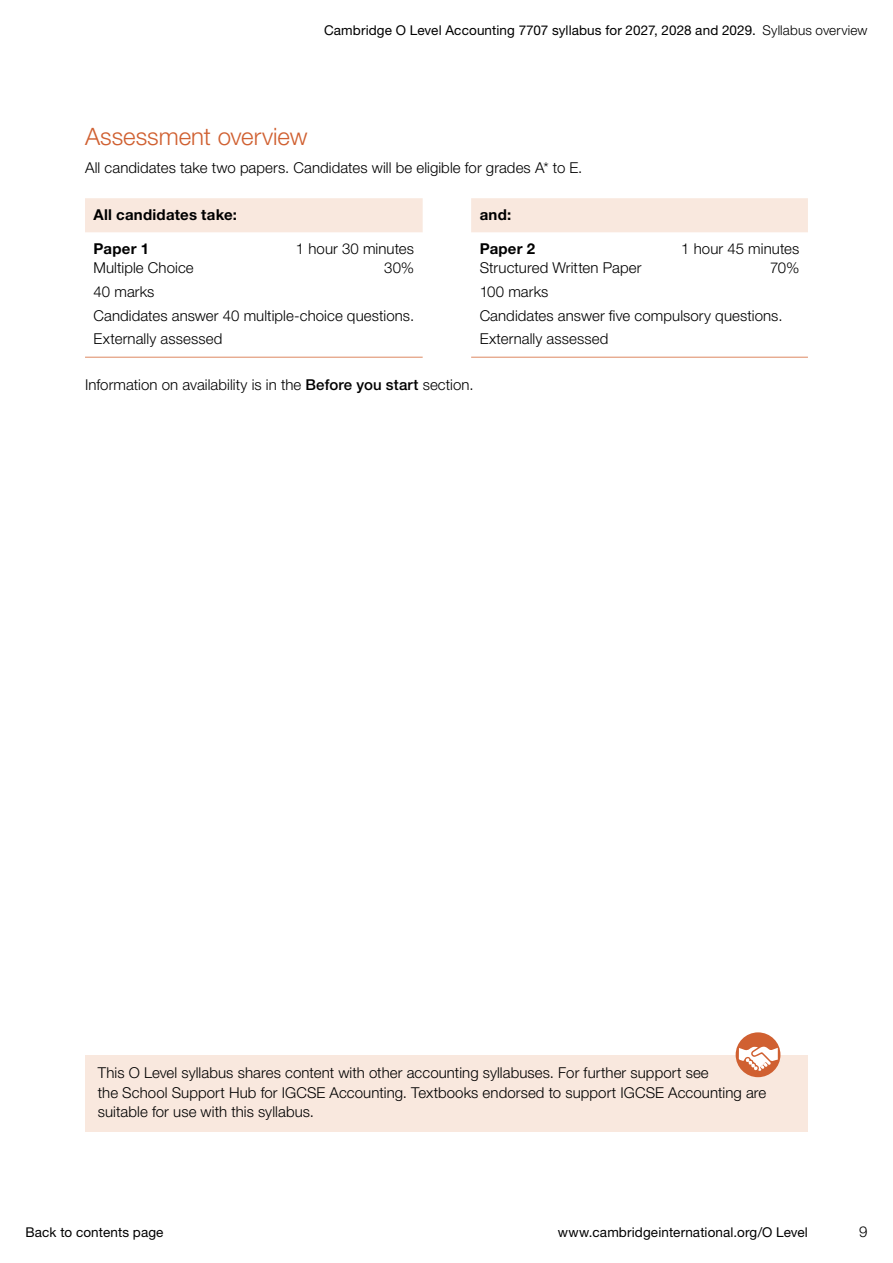
<style>
.page{position:relative;width:893px;height:1263px;background:#fff}
.page>*{position:absolute;margin:0;border:0;box-sizing:border-box;transform-origin:0 0}
.H2_Main_heading{font:300 24px "Helvetica Neue LTW1 G";color:#d06031}
.Body_text{font:300 15px/19.5px "Helvetica Neue LTW1 G";letter-spacing:.005em;color:#000}
.First_para_before_bullets{font:300 15px "Helvetica Neue LTW1 G";letter-spacing:.005em;color:#000}
.Table_header_row{font:700 15px "Helvetica Neue LTW1 G";letter-spacing:.015em;color:#000}
.First_para_before_bullets-2{font:700 15px "Helvetica Neue LTW1 G";letter-spacing:.015em;color:#000}
.t1{font:13.5px "Helvetica Neue LTW1 G";letter-spacing:.01em;color:#000}
.s1{font-weight:300}
.s2{font-weight:500}
</style>
<div class="page">
<div style="left:85px;top:198px;width:723px;height:34px;background:#f9e8de"></div>
<hr style="left:85px;top:357px;width:338px;height:1px;background:#dd8861">
<hr style="left:471px;top:357px;width:337px;height:1px;background:#dd8861">
<div style="left:85px;top:1055px;width:723px;height:76px;background:#f9e8de"></div>
<div style="left:736px;top:1032px;width:44px;height:45px;background:#d06031;border-radius:50%"></div>
<svg style="left:739px;top:1046px;width:39px;height:27px"></svg>
<p class="t1" style="left:324px;top:22px;width:545px">Cambridge O Level Accounting 7707 syllabus for 2027, 2028 and 2029. <span class="s1">Syllabus overview</span></p>
<h2 class="H2_Main_heading" style="left:85px;top:121px;width:224px">Assessment overview</h2>
<p class="Body_text" style="left:85px;top:158px;width:499px">All candidates take two papers. Candidates will be eligible for grades A* to E.</p>
<p class="Table_header_row" style="left:94px;top:205px;width:145px">All candidates take:</p>
<p class="Table_header_row" style="left:480px;top:205px;width:33px">and:</p>
<p class="First_para_before_bullets-2" style="left:94px;top:239px;width:57px">Paper 1</p>
<p class="First_para_before_bullets" style="left:296px;top:239px;width:120px">1 hour 30 minutes</p>
<p class="First_para_before_bullets" style="left:94px;top:259px;width:102px">Multiple Choice</p>
<p class="First_para_before_bullets" style="left:384px;top:259px;width:31px">30%</p>
<p class="First_para_before_bullets" style="left:94px;top:282px;width:62px">40 marks</p>
<p class="First_para_before_bullets" style="left:94px;top:306px;width:322px">Candidates answer 40 multiple-choice questions.</p>
<p class="First_para_before_bullets" style="left:94px;top:330px;width:130px">Externally assessed</p>
<p class="First_para_before_bullets-2" style="left:480px;top:239px;width:57px">Paper 2</p>
<p class="First_para_before_bullets" style="left:681px;top:239px;width:120px">1 hour 45 minutes</p>
<p class="First_para_before_bullets" style="left:480px;top:259px;width:163px">Structured Written Paper</p>
<p class="First_para_before_bullets" style="left:770px;top:259px;width:31px">70%</p>
<p class="First_para_before_bullets" style="left:480px;top:282px;width:70px">100 marks</p>
<p class="First_para_before_bullets" style="left:480px;top:306px;width:304px">Candidates answer five compulsory questions.</p>
<p class="First_para_before_bullets" style="left:480px;top:330px;width:130px">Externally assessed</p>
<p class="Body_text" style="left:85px;top:375px;width:390px">Information on availability is in the <span class="s2">Before you start</span> section.</p>
<p class="Body_text" style="left:98px;top:1063px;width:670px">This O Level syllabus shares content with other accounting syllabuses. For further support see<br>the School Support Hub for IGCSE Accounting. Textbooks endorsed to support IGCSE Accounting are suitable for use with this syllabus.</p>
<p class="t1" style="left:26px;top:1224px;width:140px">Back to contents page</p>
<p class="t1" style="left:558px;top:1224px;width:252px">www.cambridgeinternational.org/O Level</p>
<p class="Body_text" style="left:859px;top:1222px;width:10px">9</p>
</div>
